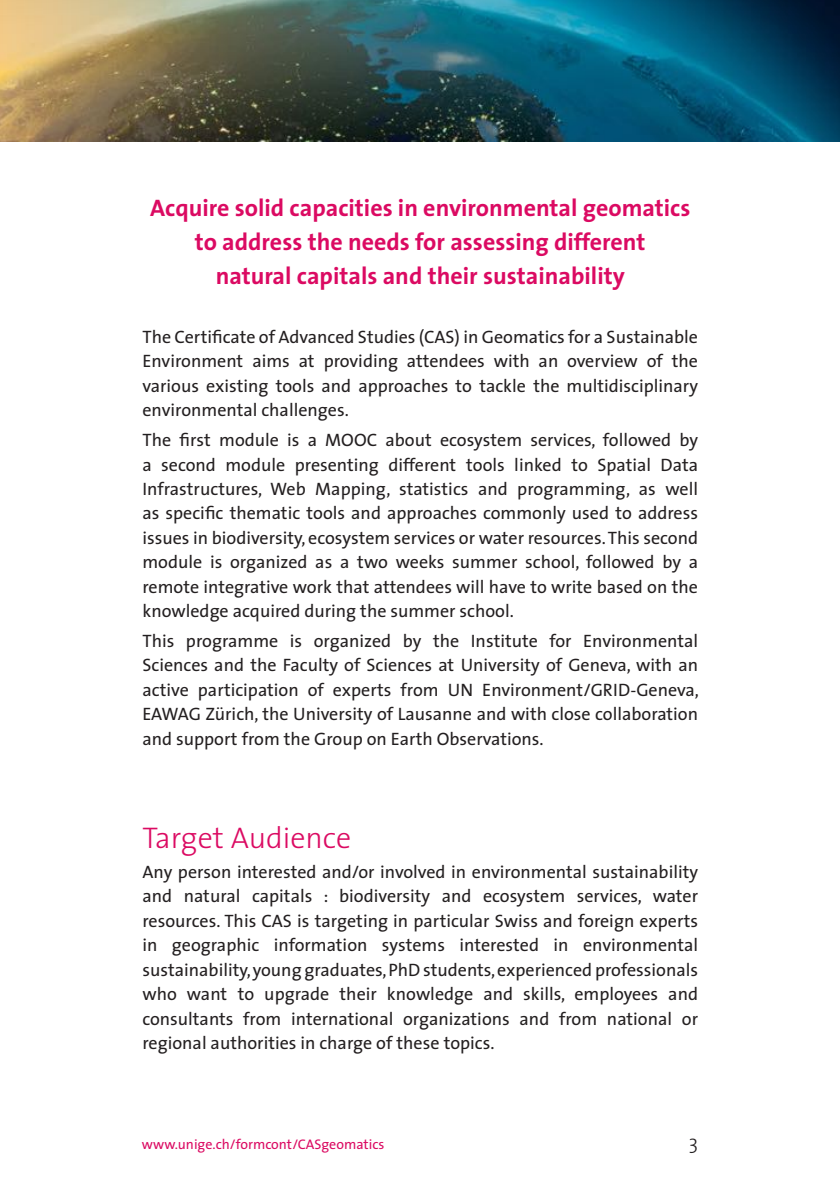
<style>
.page{position:relative;width:840px;height:1191px;background:#fff}
.page>*{position:absolute;margin:0;border:0;box-sizing:border-box;transform-origin:0 0}
.t1{font:300 30px "The Sans";color:#db0a62}
.t2{font:700 24px/34px "The Sans";color:#db0a62;text-align:center}
.t3{font:300 20px "The Sans";color:#231f20}
.t4{font:18px/24.4px "The Sans";color:#231f20;text-align:justify}
.t5{font:14px "The Sans";color:#db0a62}
</style>
<div class="page">
<img style="left:0;top:0;width:839px;height:142px">
<h2 class="t2" style="left:150px;top:190px;width:541px">Acquire solid capacities in environmental geomatics to address the needs for assessing different<br>natural capitals and their sustainability</h2>
<p class="t4" style="left:142px;top:324px;width:557px">The Certificate of Advanced Studies (CAS) in Geomatics for a Sustainable Environment aims at providing attendees with an overview of the various existing tools and approaches to tackle the multidisciplinary environmental challenges.</p>
<p class="t4" style="left:142px;top:427px;width:557px">The first module is a MOOC about ecosystem services, followed by a second module presenting different tools linked to Spatial Data Infrastructures, Web Mapping, statistics and programming, as well as specific thematic tools and approaches commonly used to address issues in biodiversity, ecosystem services or water resources. This second module is organized as a two weeks summer school, followed by a remote integrative work that attendees will have to write based on the knowledge acquired during the summer school.</p>
<p class="t4" style="left:142px;top:628px;width:557px">This programme is organized by the Institute for Environmental Sciences and the Faculty of Sciences at University of Geneva, with an active participation of experts from UN Environment/GRID-Geneva, EAWAG Zürich, the University of Lausanne and with close collaboration and support from the Group on Earth Observations.</p>
<h1 class="t1" style="left:142px;top:813px;width:210px">Target Audience</h1>
<p class="t4" style="left:142px;top:859px;width:557px">Any person interested and/or involved in environmental sustainability and natural capitals : biodiversity and ecosystem services, water resources. This CAS is targeting in particular Swiss and foreign experts in geographic information systems interested in environmental sustainability, young graduates, PhD students, experienced professionals who want to upgrade their knowledge and skills, employees and consultants from international organizations and from national or regional authorities in charge of these topics.</p>
<p class="t5" style="left:142px;top:1132px;width:244px">www.unige.ch/formcont/CASgeomatics</p>
<p class="t3" style="left:688px;top:1125px;width:11px">3</p>
</div>
